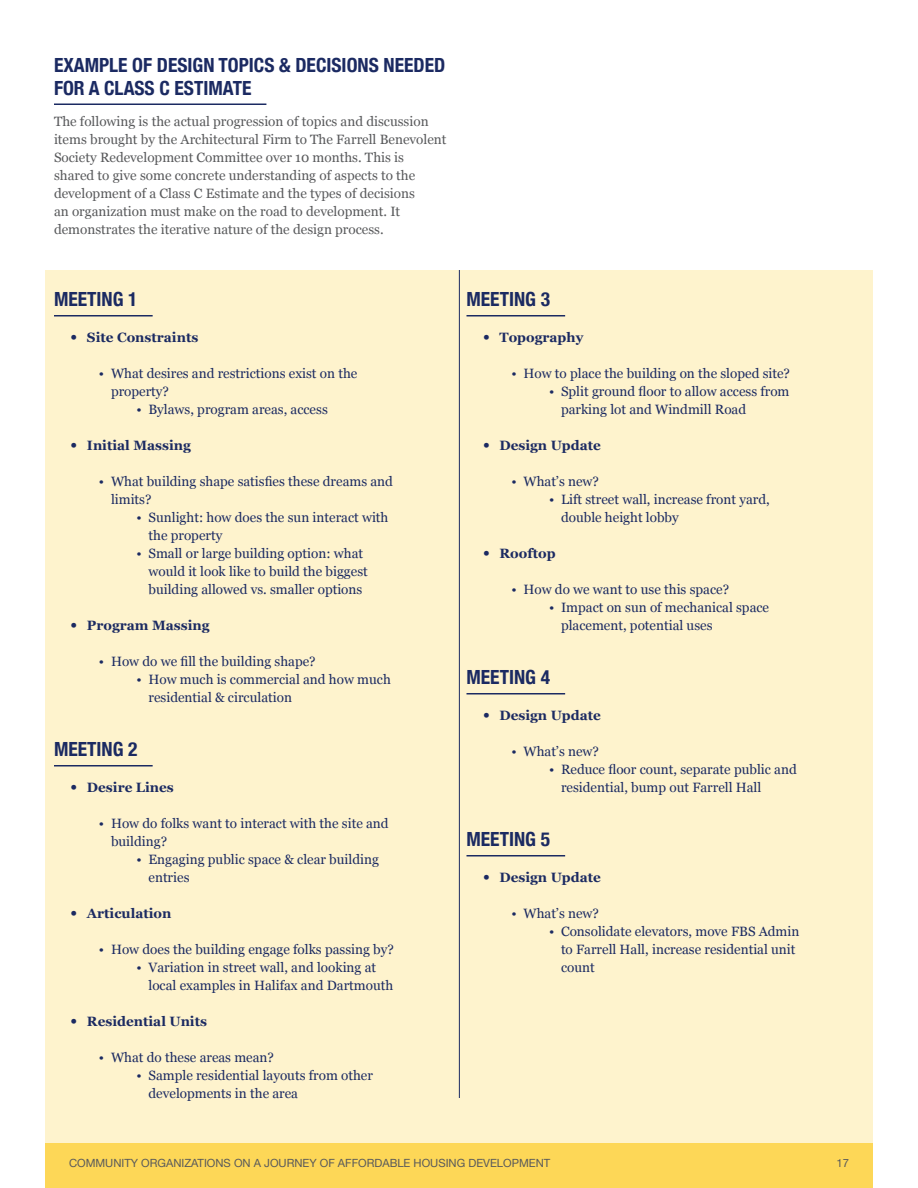
<style>
.page{position:relative;width:918px;height:1188px;background:#fff}
.page>*{position:absolute;margin:0;border:0;box-sizing:border-box;transform-origin:0 0}
.t1{font:700 condensed 19.5px/22.5px "Helvetica Neue";color:#1b2a62}
.t2{font:13.5px/18px "Georgia";color:#1b2a62}
.t3{font:13.5px/18px "Georgia";color:#58595b}
.t4{font:700 13.5px "Georgia";color:#1b2a62}
.t5{font:11.25px "Helvetica Neue";color:#58595b}
.s1{font-family:"Helvetica Neue";font-weight:900;font-stretch:condensed}
</style>
<div class="page">
<div style="left:45px;top:1143px;width:828px;height:45px;background:#fdd757"></div>
<div style="left:45px;top:270px;width:828px;height:873px;background:#fef3cd"></div>
<hr style="left:54px;top:315px;width:99px;height:1px;background:#1b2a62">
<hr style="left:54px;top:765px;width:99px;height:1px;background:#1b2a62">
<hr style="left:466px;top:315px;width:99px;height:1px;background:#1b2a62">
<hr style="left:466px;top:693px;width:99px;height:1px;background:#1b2a62">
<hr style="left:466px;top:855px;width:99px;height:1px;background:#1b2a62">
<hr style="left:459px;top:270px;width:1px;height:828px;background:#1b2a62">
<hr style="left:54px;top:104px;width:212px;height:1px;background:#1b2a62">
<h1 class="t1" style="left:54px;top:52px;width:393px">EXAMPLE OF DESIGN TOPICS &amp; DECISIONS NEEDED<br>FOR A CLASS C ESTIMATE</h1>
<p class="t3" style="left:54px;top:112px;width:394px">The following is the actual progression of topics and discussion items brought by the Architectural Firm to The Farrell Benevolent Society Redevelopment Committee over 10 months. This is shared to give some concrete understanding of aspects to the development of a Class C Estimate and the types of decisions<br>an organization must make on the road to development. It demonstrates the iterative nature of the design process.</p>
<h1 class="t1" style="left:54px;top:286px;width:85px">MEETING 1</h1>
<p class="t4" style="left:70px;top:327px;width:129px"><span class="s1">•</span> Site Constraints</p>
<p class="t2" style="left:111px;top:364px;width:248px;text-indent:-12px">• What desires and restrictions exist on the property?</p>
<p class="t2" style="left:137px;top:400px;width:193px">• Bylaws, program areas, access</p>
<p class="t4" style="left:70px;top:435px;width:122px"><span class="s1">•</span> Initial Massing</p>
<p class="t2" style="left:111px;top:472px;width:283px;text-indent:-12px">• What building shape satisfies these dreams and limits?</p>
<p class="t2" style="left:149px;top:508px;width:241px;text-indent:-12px">• Sunlight: how does the sun interact with the property</p>
<p class="t2" style="left:149px;top:544px;width:221px;text-indent:-12px">• Small or large building option: what would it look like to build the biggest building allowed vs. smaller options</p>
<p class="t4" style="left:70px;top:615px;width:141px"><span class="s1">•</span> Program Massing</p>
<p class="t2" style="left:99px;top:652px;width:218px">• How do we fill the building shape?</p>
<p class="t2" style="left:149px;top:670px;width:244px;text-indent:-12px">• How much is commercial and how much residential &amp; circulation</p>
<h1 class="t1" style="left:54px;top:736px;width:85px">MEETING 2</h1>
<p class="t4" style="left:70px;top:777px;width:105px"><span class="s1">•</span> Desire Lines</p>
<p class="t2" style="left:111px;top:814px;width:279px;text-indent:-12px">• How do folks want to interact with the site and building?</p>
<p class="t2" style="left:149px;top:850px;width:232px;text-indent:-12px">• Engaging public space &amp; clear building entries</p>
<p class="t4" style="left:70px;top:903px;width:102px"><span class="s1">•</span> Articulation</p>
<p class="t2" style="left:99px;top:940px;width:296px">• How does the building engage folks passing by?</p>
<p class="t2" style="left:149px;top:958px;width:246px;text-indent:-12px">• Variation in street wall, and looking at local examples in Halifax and Dartmouth</p>
<p class="t4" style="left:70px;top:1011px;width:138px"><span class="s1">•</span> Residential Units</p>
<p class="t2" style="left:99px;top:1048px;width:177px">• What do these areas mean?</p>
<p class="t2" style="left:149px;top:1066px;width:226px;text-indent:-12px">• Sample residential layouts from other developments in the area</p>
<h1 class="t1" style="left:466px;top:286px;width:85px">MEETING 3</h1>
<p class="t4" style="left:483px;top:327px;width:102px"><span class="s1">•</span> Topography</p>
<p class="t2" style="left:511px;top:364px;width:280px">• How to place the building on the sloped site?</p>
<p class="t2" style="left:561px;top:382px;width:230px;text-indent:-12px">• Split ground floor to allow access from parking lot and Windmill Road</p>
<p class="t4" style="left:483px;top:435px;width:119px"><span class="s1">•</span> Design Update</p>
<p class="t2" style="left:511px;top:472px;width:89px">• What’s new?</p>
<p class="t2" style="left:561px;top:490px;width:210px;text-indent:-12px">• Lift street wall, increase front yard, double height lobby</p>
<p class="t4" style="left:483px;top:543px;width:74px"><span class="s1">•</span> Rooftop</p>
<p class="t2" style="left:511px;top:580px;width:219px">• How do we want to use this space?</p>
<p class="t2" style="left:561px;top:598px;width:210px;text-indent:-12px">• Impact on sun of mechanical space placement, potential uses</p>
<h1 class="t1" style="left:466px;top:664px;width:85px">MEETING 4</h1>
<p class="t4" style="left:483px;top:705px;width:119px"><span class="s1">•</span> Design Update</p>
<p class="t2" style="left:511px;top:742px;width:89px">• What’s new?</p>
<p class="t2" style="left:561px;top:760px;width:237px;text-indent:-12px">• Reduce floor count, separate public and residential, bump out Farrell Hall</p>
<h1 class="t1" style="left:466px;top:826px;width:85px">MEETING 5</h1>
<p class="t4" style="left:483px;top:867px;width:119px"><span class="s1">•</span> Design Update</p>
<p class="t2" style="left:511px;top:904px;width:89px">• What’s new?</p>
<p class="t2" style="left:561px;top:922px;width:240px;text-indent:-12px">• Consolidate elevators, move FBS Admin to Farrell Hall, increase residential unit count</p>
<p class="t5" style="left:69px;top:1155px;width:483px">COMMUNITY ORGANIZATIONS ON A JOURNEY OF AFFORDABLE HOUSING DEVELOPMENT</p>
<p class="t5" style="left:836px;top:1155px;width:14px">17</p>
</div>
